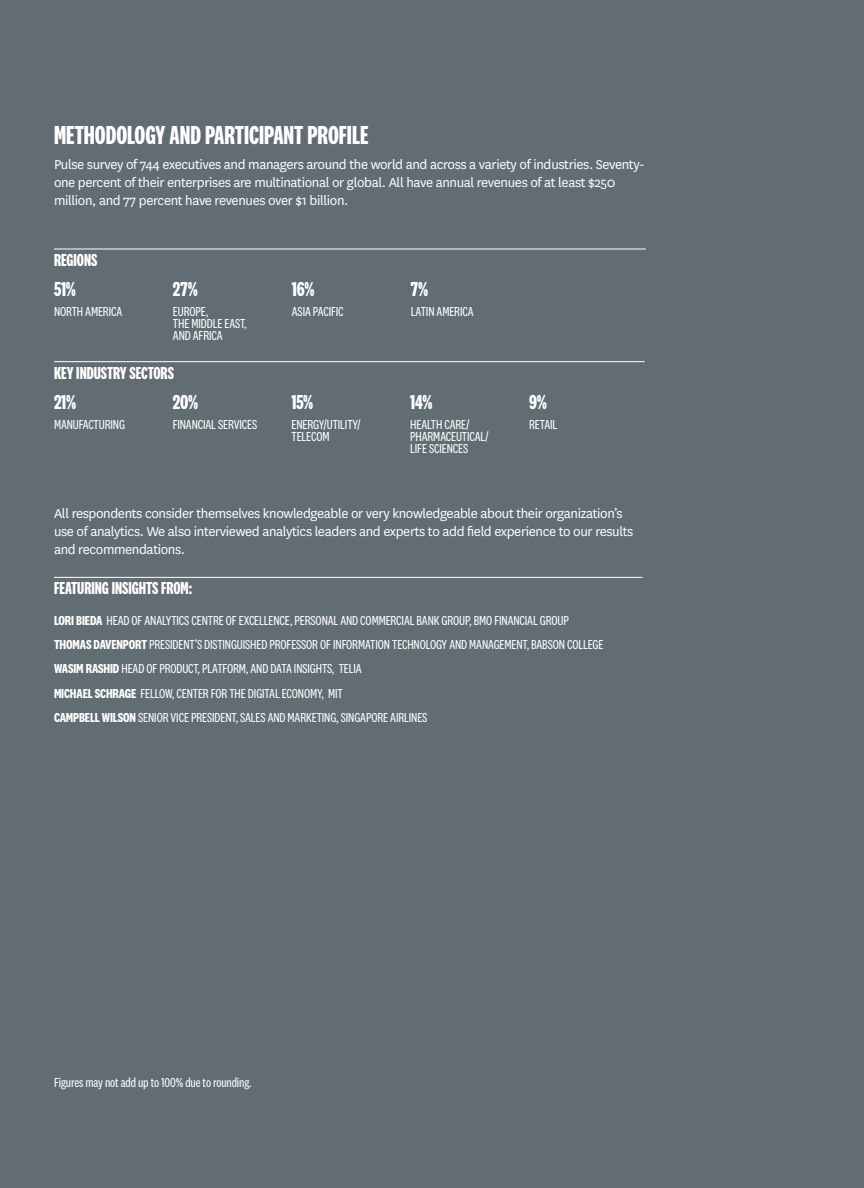
<style>
.page{position:relative;width:864px;height:1188px;background:#616d73}
.page>*{position:absolute;margin:0;border:0;box-sizing:border-box;transform-origin:0 0}
.HED{font:700 27px "National 2 Compressed";color:#fff}
.METHODOLOGY_PERCENT{font:700 21px "National 2 Compressed";letter-spacing:-.01em;color:#fff}
.METHODOLOGY_LABEL{font:700 18px "National 2 Compressed";color:#fff}
.METHODOLOGY_INTRO{font:15px/18px "National HBR";letter-spacing:-.025em;color:#fff}
.METHODOLOGY_TEXT{font:13.5px/12px "National 2 Condensed";letter-spacing:-.01em;color:#fff}
.s1{font-weight:700}
</style>
<div class="page">
<hr style="left:54px;top:361px;width:591px;height:1px;background:#fff">
<hr style="left:54px;top:249px;width:592px;height:1px;background:#fff">
<hr style="left:54px;top:577px;width:589px;height:1px;background:#fff">
<p class="HED" style="left:54px;top:121px;width:316px">METHODOLOGY AND PARTICIPANT PROFILE</p>
<p class="METHODOLOGY_INTRO" style="left:54px;top:155px;width:592px">Pulse survey of 744 executives and managers around the world and across a variety of industries. Seventy&shy;one percent of their enterprises are multinational or global. All have annual revenues of at least $250 million, and 77 percent have revenues over $1 billion.</p>
<p class="METHODOLOGY_LABEL" style="left:54px;top:250px;width:45px">REGIONS</p>
<p class="METHODOLOGY_PERCENT" style="left:54px;top:278px;width:24px">51%</p>
<p class="METHODOLOGY_TEXT" style="left:54px;top:306px;width:70px">NORTH AMERICA</p>
<p class="METHODOLOGY_PERCENT" style="left:173px;top:278px;width:26px">27%</p>
<p class="METHODOLOGY_TEXT" style="left:173px;top:306px;width:75px">EUROPE,<br>THE MIDDLE EAST,<br>AND AFRICA</p>
<p class="METHODOLOGY_LABEL" style="left:54px;top:363px;width:121px">KEY INDUSTRY SECTORS</p>
<p class="METHODOLOGY_PERCENT" style="left:54px;top:390px;width:24px">21%</p>
<p class="METHODOLOGY_TEXT" style="left:54px;top:418px;width:73px">MANUFACTURING</p>
<p class="METHODOLOGY_PERCENT" style="left:173px;top:390px;width:27px">20%</p>
<p class="METHODOLOGY_TEXT" style="left:173px;top:418px;width:86px">FINANCIAL SERVICES</p>
<p class="METHODOLOGY_PERCENT" style="left:292px;top:278px;width:24px">16%</p>
<p class="METHODOLOGY_TEXT" style="left:292px;top:306px;width:53px">ASIA PACIFIC</p>
<p class="METHODOLOGY_PERCENT" style="left:292px;top:390px;width:23px">15%</p>
<p class="METHODOLOGY_TEXT" style="left:292px;top:418px;width:71px">ENERGY/UTILITY/<br>TELECOM</p>
<p class="METHODOLOGY_PERCENT" style="left:411px;top:278px;width:19px">7%</p>
<p class="METHODOLOGY_TEXT" style="left:411px;top:306px;width:64px">LATIN AMERICA</p>
<p class="METHODOLOGY_PERCENT" style="left:410px;top:390px;width:24px">14%</p>
<p class="METHODOLOGY_TEXT" style="left:410px;top:418px;width:80px">HEALTH CARE/<br>PHARMACEUTICAL/<br>LIFE SCIENCES</p>
<p class="METHODOLOGY_PERCENT" style="left:529px;top:390px;width:19px">9%</p>
<p class="METHODOLOGY_TEXT" style="left:529px;top:418px;width:30px">RETAIL</p>
<p class="METHODOLOGY_INTRO" style="left:54px;top:503px;width:581px">All respondents consider themselves knowledgeable or very knowledgeable about their organization’s use of analytics. We also interviewed analytics leaders and experts to add field experience to our results and recommendations.</p>
<p class="METHODOLOGY_LABEL" style="left:54px;top:579px;width:140px">FEATURING INSIGHTS FROM:</p>
<p class="METHODOLOGY_TEXT" style="left:54px;top:614px;width:516px"><span class="s1">LORI BIEDA</span> HEAD OF ANALYTICS CENTRE OF EXCELLENCE, PERSONAL AND COMMERCIAL BANK GROUP, BMO FINANCIAL GROUP</p>
<p class="METHODOLOGY_TEXT" style="left:54px;top:639px;width:551px"><span class="s1">THOMAS DAVENPORT</span> PRESIDENT’S DISTINGUISHED PROFESSOR OF INFORMATION TECHNOLOGY AND MANAGEMENT, BABSON COLLEGE</p>
<p class="METHODOLOGY_TEXT" style="left:54px;top:663px;width:309px"><span class="s1">WASIM RASHID</span> HEAD OF PRODUCT, PLATFORM, AND DATA INSIGHTS, TELIA</p>
<p class="METHODOLOGY_TEXT" style="left:54px;top:687px;width:290px"><span class="s1">MICHAEL SCHRAGE</span> FELLOW, CENTER FOR THE DIGITAL ECONOMY, MIT</p>
<p class="METHODOLOGY_TEXT" style="left:54px;top:711px;width:375px"><span class="s1">CAMPBELL WILSON</span> SENIOR VICE PRESIDENT, SALES AND MARKETING, SINGAPORE AIRLINES</p>
<p class="METHODOLOGY_TEXT" style="left:54px;top:1076px;width:199px">Figures may not add up to 100% due to rounding.</p>
</div>
